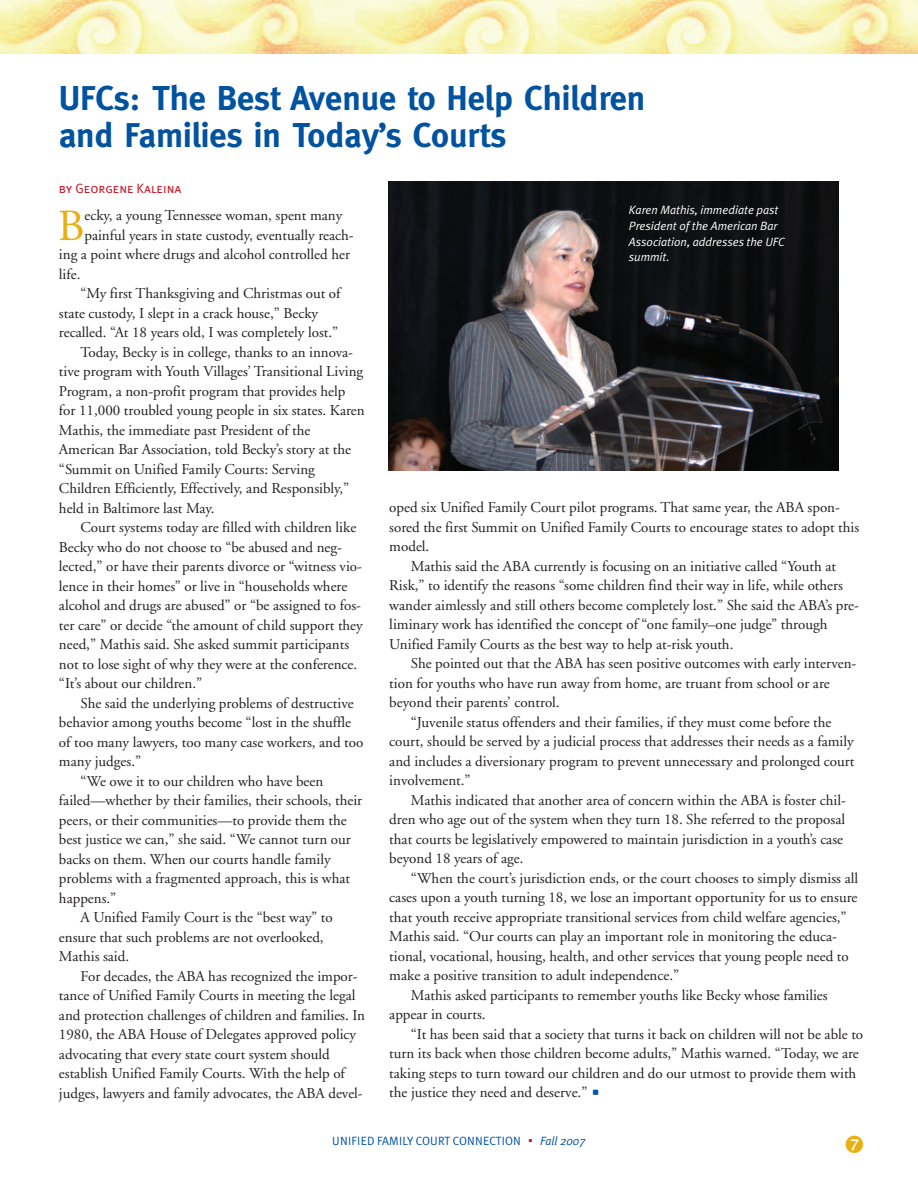
<style>
.page{position:relative;width:918px;height:1188px;background:#fff}
.page>*{position:absolute;margin:0;border:0;box-sizing:border-box;transform-origin:0 0}
.t1{font:44.4px "Adobe Garamond";color:#e9ae0f}
.t2{font:700 34.5px/37.5px "Meta";color:#0153a0}
.t3{font:15px "Adobe Garamond";color:#231f20}
.t4{font:13.5px "Meta Plus Normal Caps";color:#c3121f}
.t5{font:italic 12px/15.8px "Meta Plus Normal";color:#fff}
.t6{font:12px "Meta Plus Normal";letter-spacing:.005em;color:#0153a0}
.s1{font-family:"P22 Vienna Extras";font-size:21px;color:#0153a0}
.s2{font-family:"P22 Vienna Extras";color:#c3121f}
.s3{font-style:italic}
</style>
<div class="page">
<img style="left:0;top:0;width:356px;height:54px">
<img style="left:356px;top:0;width:201px;height:54px">
<img style="left:557px;top:0;width:361px;height:54px">
<img style="left:388px;top:181px;width:450px;height:290px">
<h2 class="t2" style="left:59px;top:79px;width:588px">UFCs: The Best Avenue to Help Children and Families in Today’s Courts</h2>
<p class="t4" style="left:59px;top:180px;width:124px">by Georgene Kaleina</p>
<h1 class="t1" style="left:58px;top:208px;width:28px">B</h1>
<p class="t3" style="left:84px;top:209px;width:259px">ecky, a young Tennessee woman, spent many</p>
<p class="t5" style="left:629px;top:202px;width:157px">Karen Mathis, immediate past<br>President of the American Bar<br>Association, addresses the UFC summit.</p>
<p class="t3" style="left:84px;top:229px;width:271px">painful years in state custody, eventually reach-</p>
<p class="t3" style="left:59px;top:248px;width:293px">ing a point where drugs and alcohol controlled her</p>
<p class="t3" style="left:59px;top:268px;width:23px">life.</p>
<p class="t3" style="left:81px;top:287px;width:261px">“My first Thanksgiving and Christmas out of</p>
<p class="t3" style="left:59px;top:307px;width:261px">state custody, I slept in a crack house,” Becky</p>
<p class="t3" style="left:59px;top:326px;width:281px">recalled. “At 18 years old, I was completely lost.”</p>
<p class="t3" style="left:81px;top:346px;width:274px">Today, Becky is in college, thanks to an innova-</p>
<p class="t3" style="left:59px;top:365px;width:306px">tive program with Youth Villages’ Transitional Living</p>
<p class="t3" style="left:59px;top:385px;width:288px">Program, a non-profit program that provides help</p>
<p class="t3" style="left:59px;top:404px;width:307px">for 11,000 troubled young people in six states. Karen</p>
<p class="t3" style="left:59px;top:424px;width:253px">Mathis, the immediate past President of the</p>
<p class="t3" style="left:59px;top:443px;width:294px">American Bar Association, told Becky’s story at the</p>
<p class="t3" style="left:59px;top:463px;width:257px">“Summit on Unified Family Courts: Serving</p>
<p class="t3" style="left:59px;top:482px;width:292px">Children Efficiently, Effectively, and Responsibly,”</p>
<p class="t3" style="left:59px;top:502px;width:157px">held in Baltimore last May.</p>
<p class="t3" style="left:81px;top:521px;width:277px">Court systems today are filled with children like</p>
<p class="t3" style="left:59px;top:541px;width:285px">Becky who do not choose to “be abused and neg-</p>
<p class="t3" style="left:59px;top:560px;width:305px">lected,” or have their parents divorce or “witness vio-</p>
<p class="t3" style="left:59px;top:580px;width:290px">lence in their homes” or live in “households where</p>
<p class="t3" style="left:59px;top:599px;width:304px">alcohol and drugs are abused” or “be assigned to fos-</p>
<p class="t3" style="left:59px;top:619px;width:305px">ter care” or decide “the amount of child support they</p>
<p class="t3" style="left:59px;top:638px;width:292px">need,” Mathis said. She asked summit participants</p>
<p class="t3" style="left:59px;top:658px;width:300px">not to lose sight of why they were at the conference.</p>
<p class="t3" style="left:59px;top:677px;width:145px">“It’s about our children.”</p>
<p class="t3" style="left:81px;top:697px;width:275px">She said the underlying problems of destructive</p>
<p class="t3" style="left:59px;top:716px;width:294px">behavior among youths become “lost in the shuffle</p>
<p class="t3" style="left:59px;top:736px;width:306px">of too many lawyers, too many case workers, and too</p>
<p class="t3" style="left:59px;top:755px;width:84px">many judges.”</p>
<p class="t3" style="left:81px;top:775px;width:244px">“We owe it to our children who have been</p>
<p class="t3" style="left:59px;top:794px;width:305px">failed—whether by their families, their schools, their</p>
<p class="t3" style="left:59px;top:814px;width:289px">peers, or their communities—to provide them the</p>
<p class="t3" style="left:59px;top:833px;width:293px">best justice we can,” she said. “We cannot turn our</p>
<p class="t3" style="left:59px;top:853px;width:273px">backs on them. When our courts handle family</p>
<p class="t3" style="left:59px;top:872px;width:293px">problems with a fragmented approach, this is what</p>
<p class="t3" style="left:59px;top:892px;width:59px">happens.”</p>
<p class="t3" style="left:81px;top:911px;width:254px">A Unified Family Court is the “best way” to</p>
<p class="t3" style="left:59px;top:931px;width:266px">ensure that such problems are not overlooked,</p>
<p class="t3" style="left:59px;top:950px;width:72px">Mathis said.</p>
<p class="t3" style="left:81px;top:970px;width:279px">For decades, the ABA has recognized the impor-</p>
<p class="t3" style="left:59px;top:989px;width:298px">tance of Unified Family Courts in meeting the legal</p>
<p class="t3" style="left:59px;top:1009px;width:308px">and protection challenges of children and families. In</p>
<p class="t3" style="left:59px;top:1028px;width:299px">1980, the ABA House of Delegates approved policy</p>
<p class="t3" style="left:59px;top:1048px;width:272px">advocating that every state court system should</p>
<p class="t3" style="left:59px;top:1067px;width:288px">establish Unified Family Courts. With the help of</p>
<p class="t3" style="left:59px;top:1087px;width:305px">judges, lawyers and family advocates, the ABA devel-</p>
<p class="t3" style="left:389px;top:501px;width:452px">oped six Unified Family Court pilot programs. That same year, the ABA spon-</p>
<p class="t3" style="left:389px;top:521px;width:471px">sored the first Summit on Unified Family Courts to encourage states to adopt this</p>
<p class="t3" style="left:389px;top:540px;width:42px">model.</p>
<p class="t3" style="left:411px;top:560px;width:427px">Mathis said the ABA currently is focusing on an initiative called “Youth at</p>
<p class="t3" style="left:389px;top:579px;width:455px">Risk,” to identify the reasons “some children find their way in life, while others</p>
<p class="t3" style="left:389px;top:599px;width:471px">wander aimlessly and still others become completely lost.” She said the ABA’s pre-</p>
<p class="t3" style="left:389px;top:618px;width:440px">liminary work has identified the concept of “one family–one judge” through</p>
<p class="t3" style="left:389px;top:638px;width:346px">Unified Family Courts as the best way to help at-risk youth.</p>
<p class="t3" style="left:411px;top:657px;width:447px">She pointed out that the ABA has seen positive outcomes with early interven-</p>
<p class="t3" style="left:389px;top:677px;width:442px">tion for youths who have run away from home, are truant from school or are</p>
<p class="t3" style="left:389px;top:696px;width:172px">beyond their parents’ control.</p>
<p class="t3" style="left:411px;top:716px;width:422px">“Juvenile status offenders and their families, if they must come before the</p>
<p class="t3" style="left:389px;top:735px;width:466px">court, should be served by a judicial process that addresses their needs as a family</p>
<p class="t3" style="left:389px;top:755px;width:467px">and includes a diversionary program to prevent unnecessary and prolonged court</p>
<p class="t3" style="left:389px;top:774px;width:83px">involvement.”</p>
<p class="t3" style="left:411px;top:794px;width:436px">Mathis indicated that another area of concern within the ABA is foster chil-</p>
<p class="t3" style="left:389px;top:813px;width:457px">dren who age out of the system when they turn 18. She referred to the proposal</p>
<p class="t3" style="left:389px;top:833px;width:455px">that courts be legislatively empowered to maintain jurisdiction in a youth’s case</p>
<p class="t3" style="left:389px;top:852px;width:136px">beyond 18 years of age.</p>
<p class="t3" style="left:411px;top:872px;width:449px">“When the court’s jurisdiction ends, or the court chooses to simply dismiss all</p>
<p class="t3" style="left:389px;top:891px;width:470px">cases upon a youth turning 18, we lose an important opportunity for us to ensure</p>
<p class="t3" style="left:389px;top:911px;width:459px">that youth receive appropriate transitional services from child welfare agencies,”</p>
<p class="t3" style="left:389px;top:930px;width:449px">Mathis said. “Our courts can play an important role in monitoring the educa-</p>
<p class="t3" style="left:389px;top:950px;width:461px">tional, vocational, housing, health, and other services that young people need to</p>
<p class="t3" style="left:389px;top:969px;width:291px">make a positive transition to adult independence.”</p>
<p class="t3" style="left:411px;top:989px;width:418px">Mathis asked participants to remember youths like Becky whose families</p>
<p class="t3" style="left:389px;top:1008px;width:98px">appear in courts.</p>
<p class="t3" style="left:411px;top:1028px;width:454px">“It has been said that a society that turns it back on children will not be able to</p>
<p class="t3" style="left:389px;top:1047px;width:471px">turn its back when those children become adults,” Mathis warned. “Today, we are</p>
<p class="t3" style="left:389px;top:1067px;width:469px">taking steps to turn toward our children and do our utmost to provide them with</p>
<p class="t3" style="left:389px;top:1086px;width:216px">the justice they need and deserve.”<span class="s1">g</span></p>
<p class="t6" style="left:332px;top:1134px;width:255px">UNIFIED FAMILY COURT CONNECTION <span class="s2">g</span> <span class="s3">Fall 2007</span></p>
</div>
